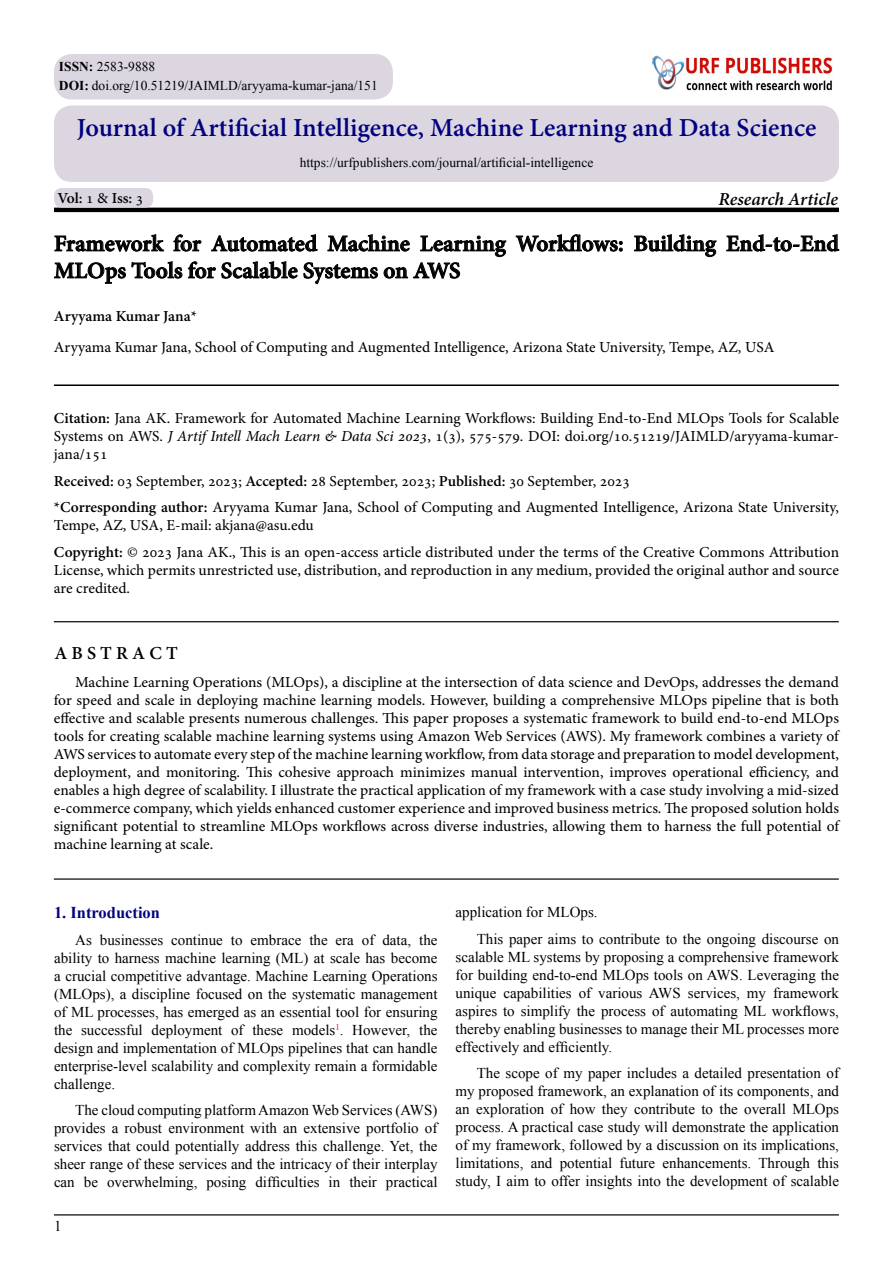
<style>
.page{position:relative;width:893px;height:1263px;background:#fff}
.page>*{position:absolute;margin:0;border:0;box-sizing:border-box;transform-origin:0 0}
.t1{font:700 25.5px "Adobe Hebrew";color:#000080}
.t2{font:700 22.5px/27px "Adobe Hebrew";color:#000}
.t3{font:italic 700 18px "Adobe Hebrew";letter-spacing:-.005em;color:#000}
.t4{font:700 18px "Adobe Hebrew";letter-spacing:.23em;color:#000}
.t5{font:700 16.5px "Times New Roman";color:#030381}
.t6{font:15px/18px "Adobe Hebrew";color:#000}
.t7{font:15px/18px "Times New Roman";color:#000}
.t8{font:700 15px "Adobe Hebrew";letter-spacing:-.005em;color:#000}
.t9{font:13.5px/18.3px "Times New Roman";color:#000}
.t10{font:8.7px "Times New Roman";color:#f00}
.s1{font-weight:700}
.s2{font-weight:400}
.s3{font-style:italic}
</style>
<div class="page">
<hr style="left:54px;top:208px;width:785px;height:4px;background:#000">
<svg style="left:515px;top:234px;width:107px;height:18px"></svg>
<svg style="left:634px;top:234px;width:83px;height:23px"></svg>
<svg style="left:726px;top:234px;width:113px;height:18px"></svg>
<svg style="left:54px;top:234px;width:453px;height:50px"></svg>
<hr style="left:54px;top:384px;width:785px;height:2px;background:#000">
<hr style="left:54px;top:621px;width:785px;height:1px;background:#000">
<hr style="left:54px;top:1214px;width:785px;height:1px;background:#000">
<div style="left:54px;top:188px;width:99px;height:20px;background:#dcd6e0;border-radius:8px"></div>
<div style="left:54px;top:105px;width:785px;height:77px;background:#dcd6e0;border-radius:18px"></div>
<hr style="left:54px;top:878px;width:785px;height:2px;background:#000">
<img style="left:697px;top:57px;width:136px;height:33px">
<div style="left:641px;top:44px;width:56px;height:46px;background:#000;opacity:.5"></div>
<div style="left:642px;top:46px;width:50px;height:44px;background:#fff"></div>
<div style="left:651px;top:55px;width:44px;height:35px;background:#000;opacity:.75"></div>
<div style="left:54px;top:54px;width:339px;height:45px;background:#dcd6e0;border-radius:18px"></div>
<p class="t9" style="left:59px;top:57px;width:320px"><span class="s1">ISSN:</span> 2583-9888<br><span class="s1">DOI:</span> doi.org/10.51219/JAIMLD/aryyama-kumar-jana/151</p>
<h1 class="t1" style="left:77px;top:112px;width:741px">Journal of Artificial Intelligence, Machine Learning and Data Science</h1>
<p class="t8" style="left:57px;top:189px;width:87px">Vol <span class="s2">1</span>: <span class="s2">&amp;</span> Iss <span class="s2">3</span>:</p>
<p class="t9" style="left:300px;top:153px;width:295px">https://urfpublishers.com/journal/artificial-intelligence</p>
<p class="t3" style="left:718px;top:188px;width:121px">Research Article</p>
<h2 class="t2" style="left:54px;top:230px;width:408px">Framework<br>MLOps Tools for Scalable Systems on AWS</h2>
<p class="t8" style="left:54px;top:307px;width:144px">Aryyama Kumar Jana*</p>
<p class="t6" style="left:54px;top:338px;width:722px">Aryyama Kumar Jana, School of Computing and Augmented Intelligence, Arizona State University, Tempe, AZ, USA</p>
<h2 class="t2" style="left:173px;top:230px;width:29px">for</h2>
<h2 class="t2" style="left:211px;top:230px;width:108px">Automated</h2>
<h2 class="t2" style="left:327px;top:230px;width:84px">Machine</h2>
<h2 class="t2" style="left:516px;top:230px;width:109px">Workflows:</h2>
<h2 class="t2" style="left:634px;top:230px;width:84px">Building</h2>
<h2 class="t2" style="left:726px;top:230px;width:114px">End-to-End</h2>
<h2 class="t2" style="left:420px;top:230px;width:87px">Learning</h2>
<p class="t6" style="left:54px;top:410px;width:786px"><span class="s1">Citation:</span> Jana AK. Framework for Automated Machine Learning Workflows: Building End-to-End MLOps Tools for Scalable</p>
<p class="t6" style="left:54px;top:446px;width:55px">jana/151</p>
<p class="t6" style="left:54px;top:428px;width:787px">Systems on AWS <span class="s3">J</span>. <span class="s3">Artif Intell Mach Learn &amp; Data Sci 2023</span>, , )3(1 575-579. DOI: doi.org/10.51219/JAIMLD/aryyama-kumar-</p>
<p class="t6" style="left:54px;top:468px;width:787px;line-height:26.5px"><span class="s1">Received:</span> 03 September, 2023; <span class="s1">Accepted:</span> 28 September, 2023; <span class="s1">Published:</span> 30 September, 2023<br><span class="s1">*Corresponding author:</span> Aryyama Kumar Jana, School of Computing and Augmented Intelligence, Arizona State University,</p>
<p class="t6" style="left:54px;top:512px;width:787px;line-height:26.5px">Tempe, AZ, USA -E, mail: akjana@asu.edu<br><span class="s1">Copyright:</span> © 2023 Jana AK., This is an open-access article distributed under the terms of the Creative Commons Attribution</p>
<p class="t6" style="left:54px;top:561px;width:786px">License, which permits unrestricted use, distribution, and reproduction in any medium, provided the original author and source are credited.</p>
<p class="t4" style="left:54px;top:642px;width:125px">AB TS RACT</p>
<p class="t6" style="left:54px;top:673px;width:787px;text-align:justify;text-indent:21px">Machine Learning Operations (MLOps a,) discipline at the intersection of data science and DevOps, addresses the demand for speed and scale in deploying machine learning models. However, building a comprehensive MLOps pipeline that is both effective and scalable presents numerous challenges. This paper proposes a systematic framework to build end-to-end MLOps tools for creating scalable machine learning systems using Amazon Web Services (AWS .) My framework combines a variety of AWS services to automate every step of the machine learning workflow, from data storage and preparation to model development, deployment, and monitoring. This cohesive approach minimizes manual intervention, improves operational efficiency, and enables a high degree of scalability I. illustrate the practical application of my framework with a case study involving a mid-sized -e commerce company, which yields enhanced customer experience and improved business metrics. The proposed solution holds significant potential to streamline MLOps workflows across diverse industries, allowing them to harness the full potential of machine learning at scale.</p>
<p class="t5" style="left:54px;top:901px;width:108px">1. Introduction</p>
<p class="t7" style="left:100px;top:930px;width:65px">businesses</p>
<p class="t7" style="left:171px;top:930px;width:53px">continue</p>
<p class="t7" style="left:251px;top:930px;width:52px">embrace</p>
<p class="t7" style="left:309px;top:930px;width:20px">the</p>
<p class="t7" style="left:382px;top:930px;width:30px">data,</p>
<p class="t7" style="left:419px;top:930px;width:20px">the</p>
<p class="t7" style="left:362px;top:930px;width:14px">of</p>
<p class="t7" style="left:54px;top:930px;width:385px;text-indent:21px">As<br>ability to harness machine learning (ML) at scale has become a crucial competitive advantage. Machine Learning Operations (MLOps a,) discipline focused on the systematic management of ML processes, has emerged as an essential tool for ensuring</p>
<p class="t10" style="left:335px;top:1021px;width:6px">1</p>
<p class="t7" style="left:231px;top:930px;width:13px">to</p>
<p class="t7" style="left:336px;top:930px;width:20px">era</p>
<p class="t7" style="left:54px;top:1020px;width:20px">the</p>
<p class="t7" style="left:419px;top:1020px;width:20px">the</p>
<p class="t7" style="left:81px;top:1020px;width:63px">successful</p>
<p class="t7" style="left:152px;top:1020px;width:72px">deployment</p>
<p class="t7" style="left:252px;top:1020px;width:32px">these</p>
<p class="t7" style="left:292px;top:1020px;width:53px">models .</p>
<p class="t7" style="left:231px;top:1020px;width:14px">of</p>
<p class="t7" style="left:54px;top:1020px;width:385px;text-indent:298px">However, design and implementation of MLOps pipelines that can handle enterprise-level scalability and complexity remain a formidable challenge.</p>
<p class="t7" style="left:54px;top:1101px;width:385px;text-align:right">The cloud computing platformAmazon Web Services (AWS( provides a robust environment with an extensive portfolio of services that could potentially address this challenge. Yet, the sheer range of these services and the intricacy of their interplay practical</p>
<p class="t7" style="left:84px;top:1173px;width:16px">be</p>
<p class="t7" style="left:107px;top:1173px;width:92px">overwhelming,</p>
<p class="t7" style="left:206px;top:1173px;width:42px">posing</p>
<p class="t7" style="left:255px;top:1173px;width:66px">difficulties</p>
<p class="t7" style="left:329px;top:1173px;width:13px">in</p>
<p class="t7" style="left:349px;top:1173px;width:29px">their</p>
<p class="t7" style="left:54px;top:1173px;width:22px">can</p>
<p class="t7" style="left:54px;top:1217px;width:9px">1</p>
<p class="t7" style="left:477px;top:899px;width:364px;line-height:26.5px;text-indent:-21px">application for MLOps.<br>This paper aims to contribute to the ongoing discourse on</p>
<p class="t7" style="left:455px;top:947px;width:385px;text-align:right">scalable ML systems by proposing a comprehensive framework for building end-to-end MLOps tools on AWS. Leveraging the framework</p>
<p class="t7" style="left:455px;top:983px;width:385px">unique<br>aspires to simplify the process of automating ML workflows, thereby enabling businesses to manage their ML processes more effectively and efficiently.</p>
<p class="t7" style="left:455px;top:1064px;width:385px;text-align:right">The scope of my paper includes a detailed presentation of my proposed framework, an explanation of its components, and an exploration of how they contribute to the overall MLOps process A. practical case study will demonstrate the application of my framework, followed by a discussion on its implications, this</p>
<p class="t7" style="left:503px;top:983px;width:70px">capabilities</p>
<p class="t7" style="left:598px;top:983px;width:84px">various AWS</p>
<p class="t7" style="left:688px;top:983px;width:54px">services,</p>
<p class="t7" style="left:579px;top:983px;width:14px">of</p>
<p class="t7" style="left:747px;top:983px;width:21px">my</p>
<p class="t7" style="left:455px;top:1154px;width:385px">limitations,<br>study I, aim to offer insights into the development of scalable</p>
<p class="t7" style="left:531px;top:1154px;width:23px">and</p>
<p class="t7" style="left:560px;top:1154px;width:54px">potential</p>
<p class="t7" style="left:663px;top:1154px;width:90px">enhancements.</p>
<p class="t7" style="left:758px;top:1154px;width:53px">Through</p>
<p class="t7" style="left:619px;top:1154px;width:37px">future</p>
</div>
